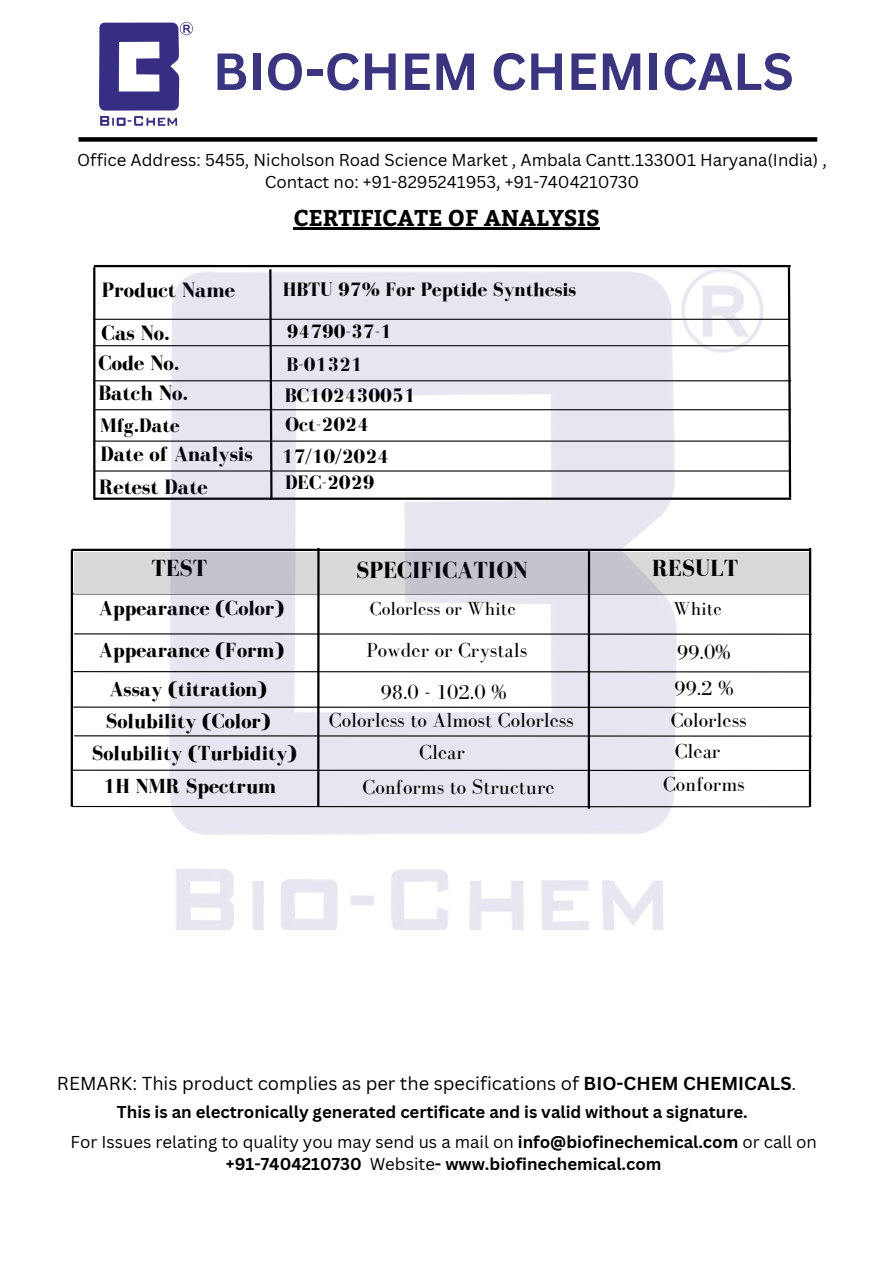
<style>
.page{position:relative;width:894px;height:1264px;background:#fff}
.page>*{position:absolute;margin:0;border:0;box-sizing:border-box;transform-origin:0 0}
.t1{font:700 51px "Canva Sans";color:#3b3580}
.t2{font:700 24px "Bodoni FLF";color:#000}
.t3{font:700 22.8px "Bitter";color:#000}
.t4{font:700 21.45px/42.6px "Bodoni FLF";color:#000}
.t5{font:21px "Bodoni FLF";color:#000}
.t6{font:700 21px "Bodoni FLF";color:#000}
.t7{font:700 20.1px/29px "Bodoni FLF";color:#000}
.t8{font:700 19.95px "Bodoni FLF";color:#000}
.t9{font:19.5px "Bodoni FLF";color:#000}
.t10{font:18.3px "Canva Sans";color:#000}
.t11{font:700 16.8px/29.2px "Canva Sans";color:#000}
.t12{font:16.8px/22.5px "Canva Sans";color:#000;text-align:center}
.s1{font-weight:700}
.s2{font-weight:400}
</style>
<div class="page">
<div style="left:78px;top:137px;width:739px;height:5px;background:#000"></div>
<img style="left:100px;top:22px;width:92px;height:104px">
<hr style="left:293px;top:228px;width:306px;height:2px;background:#000">
<hr style="left:72px;top:593px;width:738px;height:1px;background:#000">
<hr style="left:72px;top:548px;width:738px;height:3px;background:#000">
<div style="left:74px;top:552px;width:736px;height:41px;background:#d9d9d9"></div>
<hr style="left:93px;top:319px;width:696px;height:1px;background:#000">
<hr style="left:93px;top:345px;width:696px;height:1px;background:#000">
<hr style="left:94px;top:380px;width:697px;height:1px;background:#000">
<hr style="left:94px;top:409px;width:697px;height:1px;background:#000">
<hr style="left:94px;top:440px;width:697px;height:1px;background:#000">
<hr style="left:94px;top:470px;width:697px;height:1px;background:#000">
<hr style="left:94px;top:497px;width:697px;height:3px;background:#000">
<hr style="left:93px;top:267px;width:2px;height:233px;background:#000">
<svg style="left:786px;top:265px;width:6px;height:235px"></svg>
<hr style="left:94px;top:265px;width:696px;height:2px;background:#000">
<hr style="left:808px;top:548px;width:3px;height:258px;background:#000">
<img style="left:170px;top:269px;width:593px;height:660px">
<hr style="left:73px;top:671px;width:737px;height:1px;background:#000">
<hr style="left:74px;top:633px;width:737px;height:1px;background:#000">
<hr style="left:71px;top:549px;width:2px;height:257px;background:#000">
<hr style="left:73px;top:706px;width:737px;height:2px;background:#000">
<hr style="left:74px;top:735px;width:737px;height:1px;background:#000">
<hr style="left:72px;top:769px;width:737px;height:2px;background:#000">
<hr style="left:72px;top:806px;width:737px;height:1px;background:#000">
<hr style="left:587px;top:550px;width:3px;height:258px;background:#000">
<hr style="left:317px;top:548px;width:2px;height:258px;background:#000">
<h1 class="t1" style="left:213px;top:35px;width:582px">BIO-CHEM CHEMICALS</h1>
<p class="t12" style="left:77px;top:148px;width:751px">Office Address: 5455, Nicholson Road Science Market , Ambala Cantt.133001 Haryana(India) ,<br>Contact no: +91-8295241953, +91-7404210730</p>
<p class="t4" style="left:102px;top:268px;width:135px">Product Name<br>Cas No.</p>
<p class="t4" style="left:98px;top:347px;width:91px;line-height:30.5px">Code No.<br>Batch No.</p>
<p class="t7" style="left:100px;top:410px;width:81px">Mfg.Date</p>
<p class="t4" style="left:99px;top:437px;width:155px;line-height:33px">Date of Analysis<br>Retest Date</p>
<h3 class="t3" style="left:293px;top:201px;width:308px">CERTIFICATE OF ANALYSIS</h3>
<p class="t8" style="left:283px;top:278px;width:295px">HBTU 97% For Peptide Synthesis</p>
<p class="t8" style="left:287px;top:320px;width:107px">94790-37-1</p>
<p class="t8" style="left:286px;top:353px;width:78px">B-01321</p>
<p class="t7" style="left:285px;top:380px;width:132px">BC102430051<br>Oct-2024</p>
<p class="t7" style="left:282px;top:442px;width:109px;line-height:26.5px">17/10/2024<br>DEC-2029</p>
<h2 class="t2" style="left:151px;top:554px;width:57px">TEST</h2>
<h2 class="t2" style="left:356px;top:557px;width:173px">SPECIFICATION</h2>
<h2 class="t2" style="left:652px;top:554px;width:87px">RESULT</h2>
<p class="t6" style="left:99px;top:596px;width:187px">Appearance (Color)</p>
<p class="t9" style="left:673px;top:597px;width:50px">White</p>
<p class="t9" style="left:370px;top:598px;width:147px">Colorless or White</p>
<p class="t6" style="left:99px;top:639px;width:187px">Appearance (Form)</p>
<p class="t6" style="left:109px;top:677px;width:159px">Assay (titration)</p>
<p class="t5" style="left:366px;top:639px;width:162px">Powder or Crystals</p>
<p class="t5" style="left:676px;top:640px;width:55px">99.0%</p>
<p class="t5" style="left:380px;top:680px;width:128px">98.0 - 102.0 %</p>
<p class="t5" style="left:674px;top:676px;width:61px">99.2 %</p>
<p class="t6" style="left:106px;top:710px;width:166px">Solubility (Color)</p>
<p class="t5" style="left:329px;top:708px;width:246px">Colorless to Almost Colorless</p>
<p class="t5" style="left:670px;top:708px;width:77px">Colorless</p>
<p class="t6" style="left:92px;top:742px;width:206px">Solubility (Turbidity)</p>
<p class="t5" style="left:419px;top:741px;width:47px">Clear</p>
<p class="t5" style="left:674px;top:740px;width:47px">Clear</p>
<p class="t6" style="left:103px;top:774px;width:174px">1H NMR Spectrum</p>
<p class="t5" style="left:362px;top:775px;width:193px">Conforms to Structure</p>
<p class="t5" style="left:663px;top:773px;width:83px">Conforms</p>
<p class="t10" style="left:57px;top:1070px;width:740px">REMARK: This product complies as per the specifications of <span class="s1">BIO-CHEM CHEMICALS</span>.</p>
<p class="t11" style="left:71px;top:1097px;width:747px;text-indent:46px">This is an electronically generated certificate and is valid without a signature.<br><span class="s2">For Issues relating to quality you may send us a mail on</span> info@biofinechemical.com <span class="s2">or call on</span></p>
<p class="t11" style="left:226px;top:1148px;width:437px">+91-7404210730 <span class="s2">Website</span>- www.biofinechemical.com</p>
</div>
